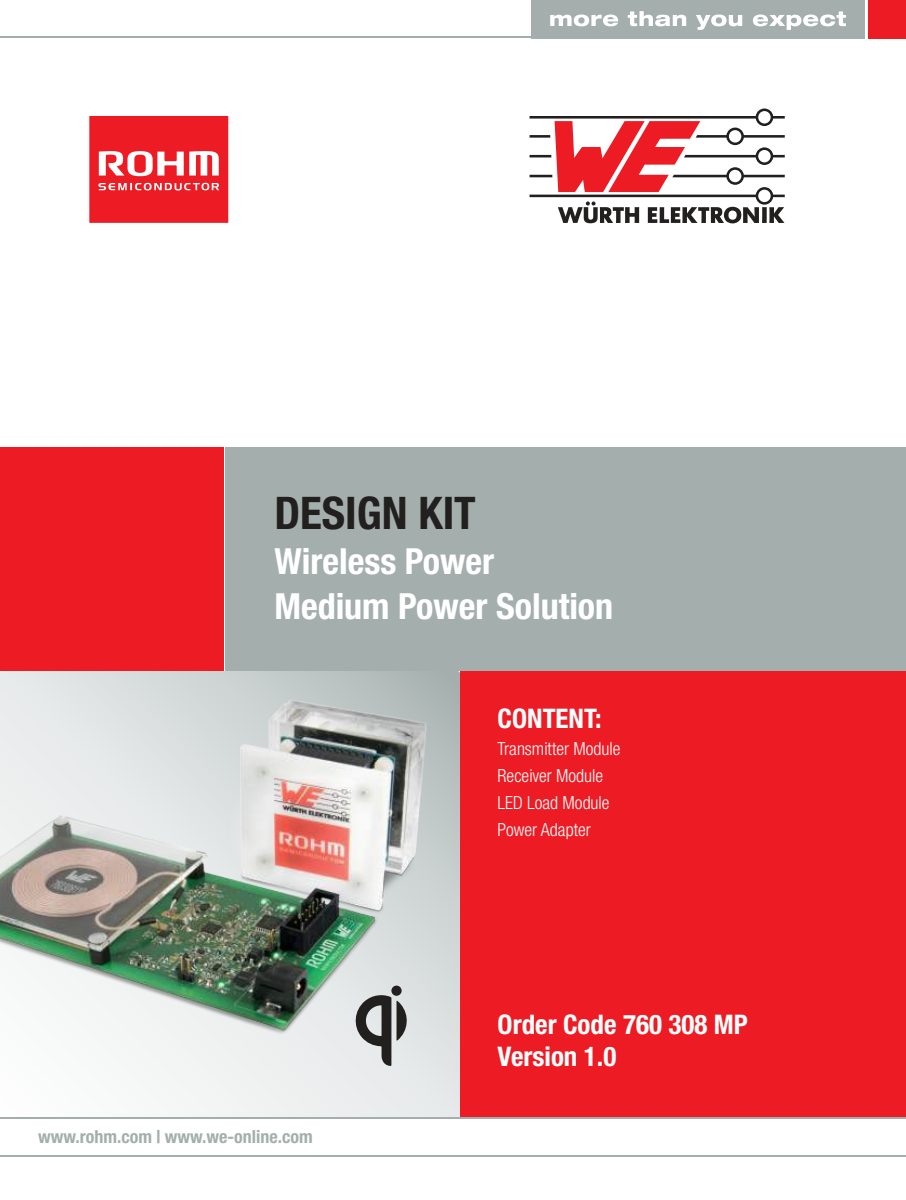
<style>
.page{position:relative;width:906px;height:1200px;background:#fff}
.page>*{position:absolute;margin:0;border:0;box-sizing:border-box;transform-origin:0 0}
.t1{font:700 condensed 45px "Helvetica Neue LT Pro";color:#221f1f}
.t2{font:700 condensed 36px/45px "Helvetica Neue LT Pro";color:#fff}
.t3{font:700 condensed 27px/31.5px "Helvetica Neue LT Pro";color:#fff}
.t4{font:300 condensed 18px/27px "Helvetica Neue LT Pro";color:#fff}
.t5{font:700 condensed 18px "Helvetica Neue LT Pro";color:#a4afad}
</style>
<div class="page">
<div style="left:225px;top:446px;width:681px;height:224px;background:#a4afad"></div>
<img style="left:0;top:683px;width:461px;height:401px">
<div style="left:461px;top:671px;width:445px;height:445px;background:#ed1c24"></div>
<div style="left:0;top:446px;width:223px;height:224px;background:#ed1c24"></div>
<div style="left:867px;top:0;width:39px;height:38px;background:#ed1c24"></div>
<div style="left:531px;top:0;width:333px;height:38px;background:#a4afad"></div>
<svg style="left:550px;top:11px;width:296px;height:19px"></svg>
<hr style="left:0;top:37px;width:861px;height:1px;background:#a4afad">
<svg style="left:529px;top:108px;width:255px;height:115px"></svg>
<hr style="left:0;top:1116px;width:906px;height:2px;background:#a4afad">
<hr style="left:0;top:1154px;width:906px;height:2px;background:#a4afad">
<svg style="left:352px;top:985px;width:58px;height:80px;background:#9d9e9e"></svg>
<svg style="left:89px;top:116px;width:139px;height:107px;background:#ef3b42"></svg>
<h1 class="t1" style="left:274px;top:496px;width:203px">DESIGN KIT</h1>
<h2 class="t2" style="left:274px;top:541px;width:340px">Wireless Power<br>Medium Power Solution</h2>
<h3 class="t3" style="left:497px;top:704px;width:105px">CONTENT:</h3>
<p class="t4" style="left:497px;top:736px;width:124px">Transmitter Module<br>Receiver Module<br>LED Load Module<br>Power Adapter</p>
<p class="t5" style="left:38px;top:1129px;width:276px">www.rohm.com | www.we-online.com</p>
<h3 class="t3" style="left:497px;top:1011px;width:252px">Order Code 760 308 MP<br>Version 1.0</h3>
</div>
